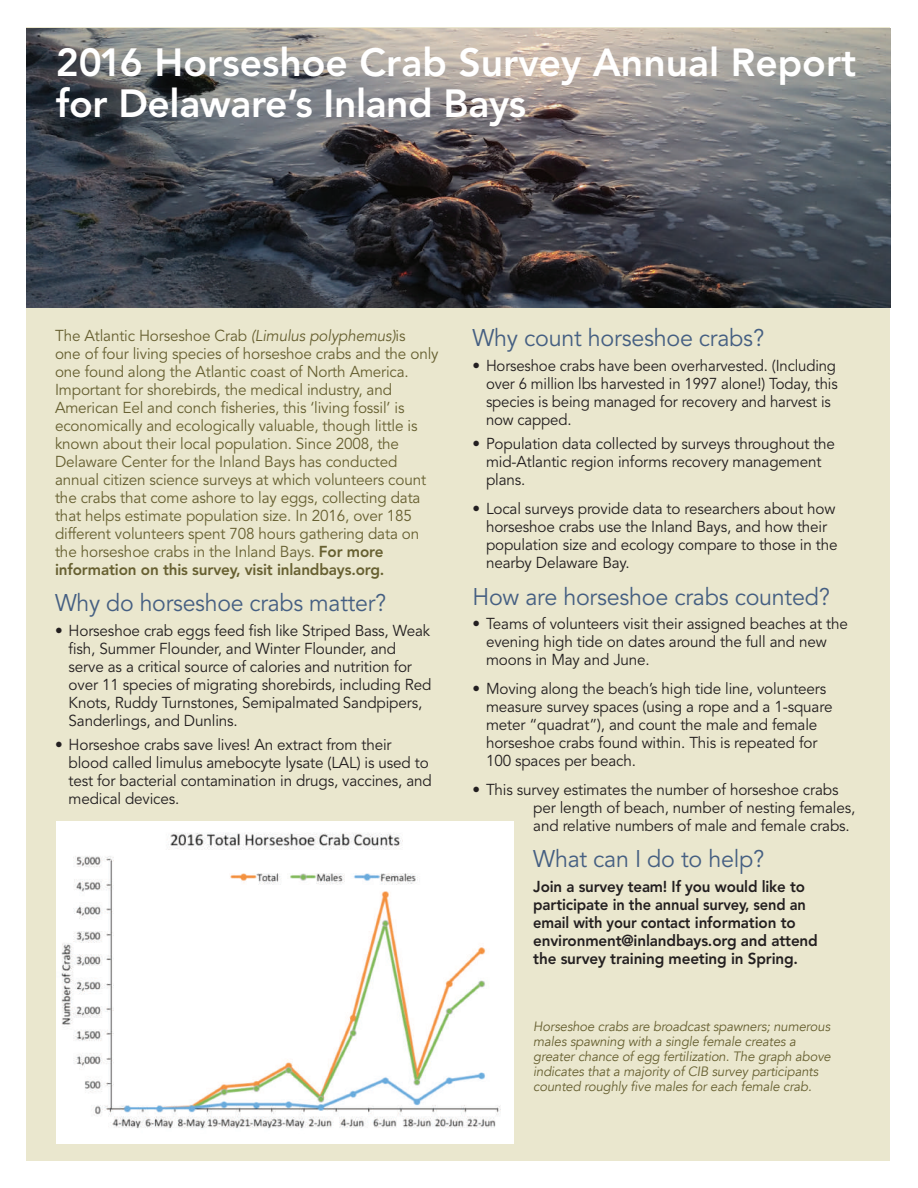
<style>
.page{position:relative;width:918px;height:1188px;background:#fff}
.page>*{position:absolute;margin:0;border:0;box-sizing:border-box;transform-origin:0 0}
.t1{font:800 39px/40.5px "Avenir";color:#fff}
.t2{font:24px "Avenir";letter-spacing:-.01em;color:#455f82}
.t3{font:24px "Avenir";letter-spacing:-.01em;color:#455f82;scale:.96 1}
.t4{font:15.75px/18px "Avenir";letter-spacing:-.01em;color:#231f20}
.t5{font:15.75px/18px "Avenir";letter-spacing:-.01em;color:#676031}
.t6{font:800 15.75px/18px "Avenir";letter-spacing:-.01em;color:#231f20;scale:.96 1}
.t7{font:italic 13.5px/15px "Avenir";letter-spacing:-.01em;color:#676031}
.s1{font-style:italic}
.s2{font-weight:800}
</style>
<div class="page">
<div style="left:27px;top:28px;width:863px;height:1133px;background:#eae7ce"></div>
<img style="left:56px;top:822px;width:457px;height:321px">
<img style="left:27px;top:28px;width:863px;height:280px">
<h1 class="t1" style="left:56px;top:42px;width:802px">2016 Horseshoe Crab Survey Annual Report for Delaware’s Inland Bays</h1>
<p class="t5" style="left:55px;top:327px;width:385px">The Atlantic Horseshoe Crab <span class="s1">(Limulus polyphemus)</span>is<br>one of four living species of horseshoe crabs and the only one found along the Atlantic coast of North America.<br>Important for shorebirds, the medical industry, and American Eel and conch fisheries, this ‘living fossil’ is economically and ecologically valuable, though little is known about their local population. Since 2008, the Delaware Center for the Inland Bays has conducted annual citizen science surveys at which volunteers count the crabs that come ashore to lay eggs, collecting data that helps estimate population size. In 2016, over 185 different volunteers spent 708 hours gathering data on the horseshoe crabs in the Inland Bays. <span class="s2">For more information on this survey, visit inlandbays.org.</span></p>
<h2 class="t3" style="left:55px;top:589px;width:347px">Why do horseshoe crabs matter?</h2>
<p class="t4" style="left:69px;top:622px;width:364px;text-indent:-14px">• Horseshoe crab eggs feed fish like Striped Bass, Weak fish, Summer Flounder, and Winter Flounder, and serve as a critical source of calories and nutrition for over 11 species of migrating shorebirds, including Red Knots, Ruddy Turnstones, Semipalmated Sandpipers, Sanderlings, and Dunlins.</p>
<p class="t4" style="left:69px;top:736px;width:365px;text-indent:-14px">• Horseshoe crabs save lives! An extract from their blood called limulus amebocyte lysate (LAL) is used to test for bacterial contamination in drugs, vaccines, and medical devices.</p>
<h2 class="t2" style="left:472px;top:324px;width:293px">Why count horseshoe crabs?</h2>
<p class="t4" style="left:486px;top:357px;width:353px;text-indent:-14px">• Horseshoe crabs have been overharvested. (Including over 6 million lbs harvested in 1997 alone!) Today, this species is being managed for recovery and harvest is now capped.</p>
<p class="t4" style="left:486px;top:436px;width:351px;text-indent:-14px">• Population data collected by surveys throughout the mid-Atlantic region informs recovery management plans.</p>
<p class="t4" style="left:486px;top:500px;width:353px;text-indent:-14px">• Local surveys provide data to researchers about how horseshoe crabs use the Inland Bays, and how their population size and ecology compare to those in the nearby Delaware Bay.</p>
<h2 class="t2" style="left:472px;top:583px;width:359px">How are horseshoe crabs counted?</h2>
<p class="t4" style="left:486px;top:615px;width:364px;text-indent:-14px">• Teams of volunteers visit their assigned beaches at the evening high tide on dates around the full and new moons in May and June.</p>
<p class="t4" style="left:486px;top:680px;width:348px;text-indent:-14px">• Moving along the beach’s high tide line, volunteers measure survey spaces (using a rope and a 1-square meter “quadrat”), and count the male and female horseshoe crabs found within. This is repeated for 100 spaces per beach.</p>
<p class="t4" style="left:533px;top:781px;width:324px;text-indent:-61px">• This survey estimates the number of horseshoe crabs per length of beach, number of nesting females, and relative numbers of male and female crabs.</p>
<h2 class="t2" style="left:533px;top:845px;width:233px">What can I do to help?</h2>
<p class="t6" style="left:533px;top:877px;width:298px">Join a survey team! If you would like to participate in the annual survey, send an email with your contact information to environment@inlandbays.org and attend the survey training meeting in Spring.</p>
<p class="t7" style="left:533px;top:1019px;width:299px">Horseshoe crabs are broadcast spawners; numerous males spawning with a single female creates a greater chance of egg fertilization. The graph above indicates that a majority of CIB survey participants counted roughly five males for each female crab.</p>
</div>
